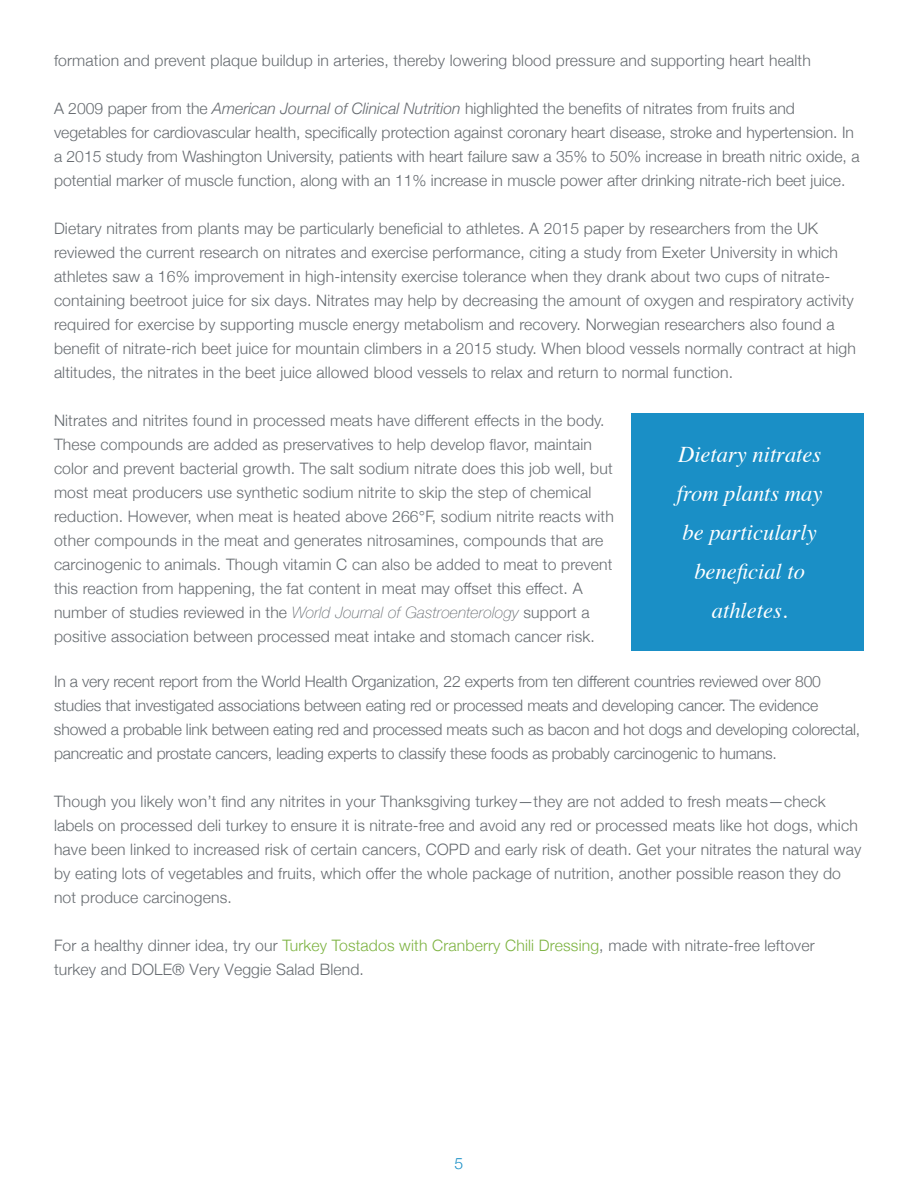
<style>
.page{position:relative;width:918px;height:1188px;background:#fff}
.page>*{position:absolute;margin:0;border:0;box-sizing:border-box;transform-origin:0 0}
.t1{font:italic 22.5px/39px "Times";color:#fff;text-align:center}
.t2{font:300 15.75px/24px "Helvetica Neue";letter-spacing:.01em;color:#666b70}
.t3{font:300 15.75px/24px "Helvetica Neue";letter-spacing:-.01em;color:#666b70}
.t4{font:300 15.75px "Helvetica Neue";color:#1a8fc6}
.s1{font-style:italic}
.s2{font-weight:100;font-style:italic}
.s3{color:#7db341}
</style>
<div class="page">
<div style="left:632px;top:413px;width:232px;height:238px;background:#1a8fc6"></div>
<p class="t2" style="left:54px;top:47px;width:758px">formation and prevent plaque buildup in arteries, thereby lowering blood pressure and supporting heart health</p>
<p class="t2" style="left:54px;top:95px;width:807px">A 2009 paper from the <span class="s1">American Journal of Clinical Nutrition</span> highlighted the benefits of nitrates from fruits and vegetables for cardiovascular health, specifically protection against coronary heart disease, stroke and hypertension. In a 2015 study from Washington University, patients with heart failure saw a 35% to 50% increase in breath nitric oxide, a potential marker of muscle function, along with an 11% increase in muscle power after drinking nitrate-rich beet juice.</p>
<p class="t2" style="left:54px;top:215px;width:803px">Dietary nitrates from plants may be particularly beneficial to athletes. A 2015 paper by researchers from the UK reviewed the current research on nitrates and exercise performance, citing a study from Exeter University in which athletes saw a 16% improvement in high-intensity exercise tolerance when they drank about two cups of nitrate&shy;containing beetroot juice for six days. Nitrates may help by decreasing the amount of oxygen and respiratory activity required for exercise by supporting muscle energy metabolism and recovery. Norwegian researchers also found a benefit of nitrate-rich beet juice for mountain climbers in a 2015 study. When blood vessels normally contract at high altitudes, the nitrates in the beet juice allowed blood vessels to relax and return to normal function.</p>
<p class="t2" style="left:54px;top:407px;width:561px">Nitrates and nitrites found in processed meats have different effects in the body.<br>These compounds are added as preservatives to help develop flavor, maintain color and prevent bacterial growth. The salt sodium nitrate does this job well, but most meat producers use synthetic sodium nitrite to skip the step of chemical reduction. However, when meat is heated above 266°F, sodium nitrite reacts with other compounds in the meat and generates nitrosamines, compounds that are carcinogenic to animals. Though vitamin C can also be added to meat to prevent this reaction from happening, the fat content in meat may offset this effect. A number of studies reviewed in the <span class="s2">World Journal of Gastroenterology</span> support a positive association between processed meat intake and stomach cancer risk.</p>
<p class="t3" style="left:54px;top:668px;width:808px">In a very recent report from the World Health Organization, 22 experts from ten different countries reviewed over 800 studies that investigated associations between eating red or processed meats and developing cancer. The evidence showed a probable link between eating red and processed meats such as bacon and hot dogs and developing colorectal, pancreatic and prostate cancers, leading experts to classify these foods as probably carcinogenic to humans.</p>
<p class="t2" style="left:54px;top:788px;width:809px">Though you likely won’t find any nitrites in your Thanksgiving turkey—they are not added to fresh meats—check labels on processed deli turkey to ensure it is nitrate-free and avoid any red or processed meats like hot dogs, which have been linked to increased risk of certain cancers, COPD and early risk of death. Get your nitrates the natural way by eating lots of vegetables and fruits, which offer the whole package of nutrition, another possible reason they do not produce carcinogens.</p>
<p class="t2" style="left:54px;top:932px;width:762px">For a healthy dinner idea, try our <span class="s3">Turkey Tostados with Cranberry Chili Dressing</span>, made with nitrate-free leftover turkey and DOLE® Very Veggie Salad Blend.</p>
<h1 class="t1" style="left:677px;top:433px;width:147px">Dietary nitrates from plants may be particularly beneficial to athletes.</h1>
<p class="t4" style="left:455px;top:1151px;width:10px">5</p>
</div>
